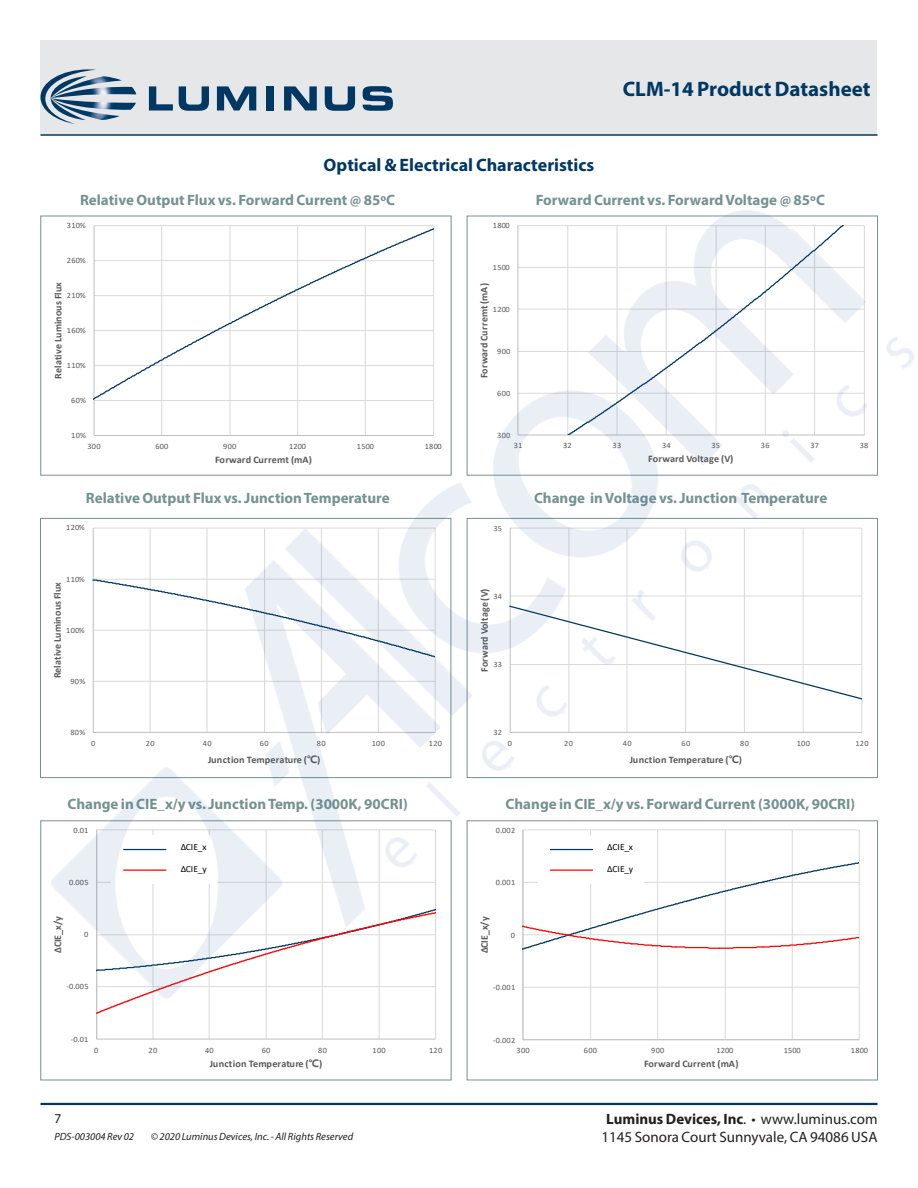
<style>
.page{position:relative;width:918px;height:1188px;background:#fff}
.page>*{position:absolute;margin:0;border:0;box-sizing:border-box;transform-origin:0 0}
.DS_Title1{font:700 21px "Myriad Pro";color:#003863}
.节{font:700 18px "Myriad Pro";color:#003863}
.t1{font:700 15px "Myriad Pro";color:#749291}
.t2{font:700 15px "Myriad Pro";color:#231f20}
.t3{font:15px "Myriad Pro";color:#231f20}
.zzFooterRight2{font:13.5px "Myriad Pro";color:#231f20}
.zzFooterRight1{font:italic 10.5px "Myriad Pro";color:#231f20}
.Image{font:700 10.2px "Calibri";letter-spacing:.005em;color:#595959}
.t4{font:700 10.05px "Calibri";letter-spacing:.005em;color:#595959}
.Image-2{font:700 9.9px "Calibri";letter-spacing:.005em;color:#595959}
.t5{font:9.3px "Calibri";color:#000}
.Image-3{font:8.1px "Calibri";letter-spacing:.03em;color:#595959}
.s1{font-family:"Microsoft Ya Hei"}
.s2{font-weight:400}
</style>
<div class="page">
<div style="left:40px;top:40px;width:838px;height:95px;background:#e6e7e9"></div>
<hr style="left:40px;top:1103px;width:838px;height:2px;background:#003863">
<hr style="left:40px;top:134px;width:838px;height:2px;background:#003863">
<svg style="left:40px;top:69px;width:96px;height:55px"></svg>
<svg style="left:149px;top:86px;width:24px;height:25px"></svg>
<svg style="left:179px;top:86px;width:30px;height:25px"></svg>
<svg style="left:217px;top:86px;width:39px;height:25px"></svg>
<div style="left:266px;top:86px;width:8px;height:25px;background:#003863"></div>
<svg style="left:284px;top:86px;width:33px;height:25px"></svg>
<svg style="left:325px;top:86px;width:30px;height:25px"></svg>
<svg style="left:363px;top:86px;width:30px;height:25px"></svg>
<img style="left:40px;top:135px;width:874px;height:918px">
<p class="DS_Title1" style="left:623px;top:75px;width:249px">CLM-14 Product Datasheet</p>
<p class="节" style="left:324px;top:154px;width:272px">Optical &amp; Electrical Characteristics</p>
<p class="t1" style="left:80px;top:190px;width:317px">Relative Output Flux vs. Forward Current @ 85ºC</p>
<p class="t1" style="left:536px;top:190px;width:291px">Forward Current vs. Forward Voltage @ 85ºC</p>
<p class="Image-3" style="left:67px;top:220px;width:20px">310%</p>
<p class="Image-3" style="left:67px;top:255px;width:20px">260%</p>
<p class="Image" style="left:51px;top:379px;width:98px;rotate:-90deg">Relative Luminous Flux</p>
<p class="Image-3" style="left:67px;top:290px;width:20px">210%</p>
<p class="Image-3" style="left:67px;top:325px;width:20px">160%</p>
<p class="Image-3" style="left:67px;top:360px;width:20px">110%</p>
<p class="Image-3" style="left:71px;top:395px;width:16px">60%</p>
<p class="Image-3" style="left:71px;top:430px;width:16px">10%</p>
<p class="Image-3" style="left:87px;top:440px;width:15px">300</p>
<p class="Image-3" style="left:155px;top:440px;width:15px">600</p>
<p class="Image-3" style="left:223px;top:440px;width:15px">900</p>
<p class="Image-3" style="left:289px;top:440px;width:18px">1200</p>
<p class="Image-3" style="left:357px;top:440px;width:18px">1500</p>
<p class="Image-3" style="left:425px;top:440px;width:18px">1800</p>
<p class="t4" style="left:215px;top:452px;width:99px">Forward Curremt (mA)</p>
<p class="Image-3" style="left:493px;top:220px;width:18px">1800</p>
<p class="Image-3" style="left:493px;top:262px;width:18px">1500</p>
<p class="Image" style="left:477px;top:378px;width:96px;rotate:-90deg">Forward Curremt (mA)</p>
<p class="Image-3" style="left:493px;top:304px;width:18px">1200</p>
<p class="Image-3" style="left:497px;top:346px;width:15px">900</p>
<p class="Image-3" style="left:497px;top:387px;width:15px">600</p>
<p class="Image-3" style="left:497px;top:429px;width:15px">300</p>
<p class="Image-3" style="left:514px;top:440px;width:10px">31</p>
<p class="Image-3" style="left:563px;top:440px;width:10px">32</p>
<p class="Image-3" style="left:613px;top:440px;width:10px">33</p>
<p class="Image-3" style="left:662px;top:440px;width:10px">34</p>
<p class="Image-3" style="left:712px;top:440px;width:10px">35</p>
<p class="Image-3" style="left:761px;top:440px;width:10px">36</p>
<p class="Image-3" style="left:810px;top:440px;width:10px">37</p>
<p class="Image-3" style="left:860px;top:440px;width:10px">38</p>
<p class="Image-2" style="left:648px;top:452px;width:87px">Forward Voltage (V)</p>
<p class="t1" style="left:86px;top:488px;width:305px">Relative Output Flux vs. Junction Temperature</p>
<p class="t1" style="left:534px;top:488px;width:295px">Change in Voltage vs. Junction Temperature</p>
<p class="Image-3" style="left:66px;top:522px;width:20px">120%</p>
<p class="Image-3" style="left:66px;top:573px;width:20px">110%</p>
<p class="Image" style="left:50px;top:678px;width:98px;rotate:-90deg">Relative Luminous Flux</p>
<p class="Image-3" style="left:66px;top:624px;width:20px">100%</p>
<p class="Image-3" style="left:71px;top:675px;width:16px">90%</p>
<p class="Image-3" style="left:71px;top:727px;width:16px">80%</p>
<p class="Image-3" style="left:91px;top:737px;width:6px">0</p>
<p class="Image-3" style="left:146px;top:737px;width:10px">20</p>
<p class="Image-3" style="left:203px;top:737px;width:10px">40</p>
<p class="Image-3" style="left:260px;top:737px;width:10px">60</p>
<p class="Image-3" style="left:317px;top:737px;width:10px">80</p>
<p class="Image-3" style="left:372px;top:737px;width:15px">100</p>
<p class="Image-3" style="left:429px;top:737px;width:15px">120</p>
<p class="Image-2" style="left:208px;top:752px;width:114px">Junction Temperature (<span class="s1">℃</span>)</p>
<p class="Image-3" style="left:493px;top:522px;width:10px">35</p>
<p class="Image" style="left:477px;top:672px;width:84px;rotate:-90deg">Forward Voltage (V)</p>
<p class="Image-3" style="left:493px;top:590px;width:10px">34</p>
<p class="Image-3" style="left:493px;top:659px;width:10px">33</p>
<p class="Image-3" style="left:493px;top:727px;width:10px">32</p>
<p class="Image-3" style="left:508px;top:738px;width:6px">0</p>
<p class="Image-3" style="left:564px;top:738px;width:10px">20</p>
<p class="Image-3" style="left:623px;top:738px;width:10px">40</p>
<p class="Image-3" style="left:682px;top:738px;width:10px">60</p>
<p class="Image-3" style="left:740px;top:738px;width:10px">80</p>
<p class="Image-3" style="left:797px;top:738px;width:15px">100</p>
<p class="Image-3" style="left:856px;top:738px;width:15px">120</p>
<p class="Image-2" style="left:630px;top:753px;width:114px">Junction Temperature (<span class="s1">℃</span>)</p>
<p class="t1" style="left:67px;top:794px;width:342px">Change in CIE_x/y vs. Junction Temp. (3000K, 90CRI)</p>
<p class="t1" style="left:506px;top:794px;width:351px">Change in CIE_x/y vs. Forward Current (3000K, 90CRI)</p>
<p class="Image-3" style="left:73px;top:824px;width:17px">0.01</p>
<p class="Image-3" style="left:496px;top:824px;width:21px">0.002</p>
<p class="t5" style="left:181px;top:840px;width:27px">ΔCIE_x</p>
<p class="t5" style="left:181px;top:862px;width:28px">ΔCIE_y</p>
<p class="t5" style="left:607px;top:840px;width:27px">ΔCIE_x</p>
<p class="t5" style="left:607px;top:862px;width:28px">ΔCIE_y</p>
<p class="Image-3" style="left:69px;top:877px;width:21px">0.005</p>
<p class="Image-3" style="left:496px;top:877px;width:21px">0.001</p>
<p class="Image" style="left:50px;top:953px;width:38px;rotate:-90deg">ΔCIE_x/y</p>
<p class="Image-3" style="left:84px;top:929px;width:6px">0</p>
<p class="Image" style="left:477px;top:953px;width:38px;rotate:-90deg">ΔCIE_x/y</p>
<p class="Image-3" style="left:511px;top:929px;width:6px">0</p>
<p class="Image-3" style="left:66px;top:981px;width:24px">-0.005</p>
<p class="Image-3" style="left:493px;top:982px;width:24px">-0.001</p>
<p class="Image-3" style="left:71px;top:1033px;width:19px">-0.01</p>
<p class="Image-3" style="left:493px;top:1034px;width:24px">-0.002</p>
<p class="Image-3" style="left:94px;top:1044px;width:6px">0</p>
<p class="Image-3" style="left:149px;top:1044px;width:10px">20</p>
<p class="Image-3" style="left:205px;top:1044px;width:10px">40</p>
<p class="Image-3" style="left:262px;top:1044px;width:10px">60</p>
<p class="Image-3" style="left:318px;top:1044px;width:10px">80</p>
<p class="Image-3" style="left:373px;top:1044px;width:15px">100</p>
<p class="Image-3" style="left:429px;top:1044px;width:15px">120</p>
<p class="Image-3" style="left:517px;top:1045px;width:15px">300</p>
<p class="Image-3" style="left:584px;top:1045px;width:15px">600</p>
<p class="Image-3" style="left:651px;top:1045px;width:15px">900</p>
<p class="Image-3" style="left:716px;top:1045px;width:18px">1200</p>
<p class="Image-3" style="left:784px;top:1045px;width:18px">1500</p>
<p class="Image-3" style="left:851px;top:1045px;width:18px">1800</p>
<p class="t4" style="left:210px;top:1057px;width:114px">Junction Temperature (<span class="s1">℃</span>)</p>
<p class="t4" style="left:644px;top:1057px;width:96px">Forward Current (mA)</p>
<p class="zzFooterRight2" style="left:54px;top:1110px;width:8px">7</p>
<p class="zzFooterRight1" style="left:54px;top:1129px;width:81px">PDS-003004 Rev 02</p>
<p class="zzFooterRight1" style="left:151px;top:1129px;width:204px">© 2020 Luminus Devices, Inc. - All Rights Reserved</p>
<p class="t2" style="left:606px;top:1109px;width:273px">Luminus Devices, Inc<span class="s2">. • www.luminus.com</span></p>
<p class="t3" style="left:601px;top:1127px;width:278px">1145 Sonora Court Sunnyvale, CA 94086 USA</p>
</div>
